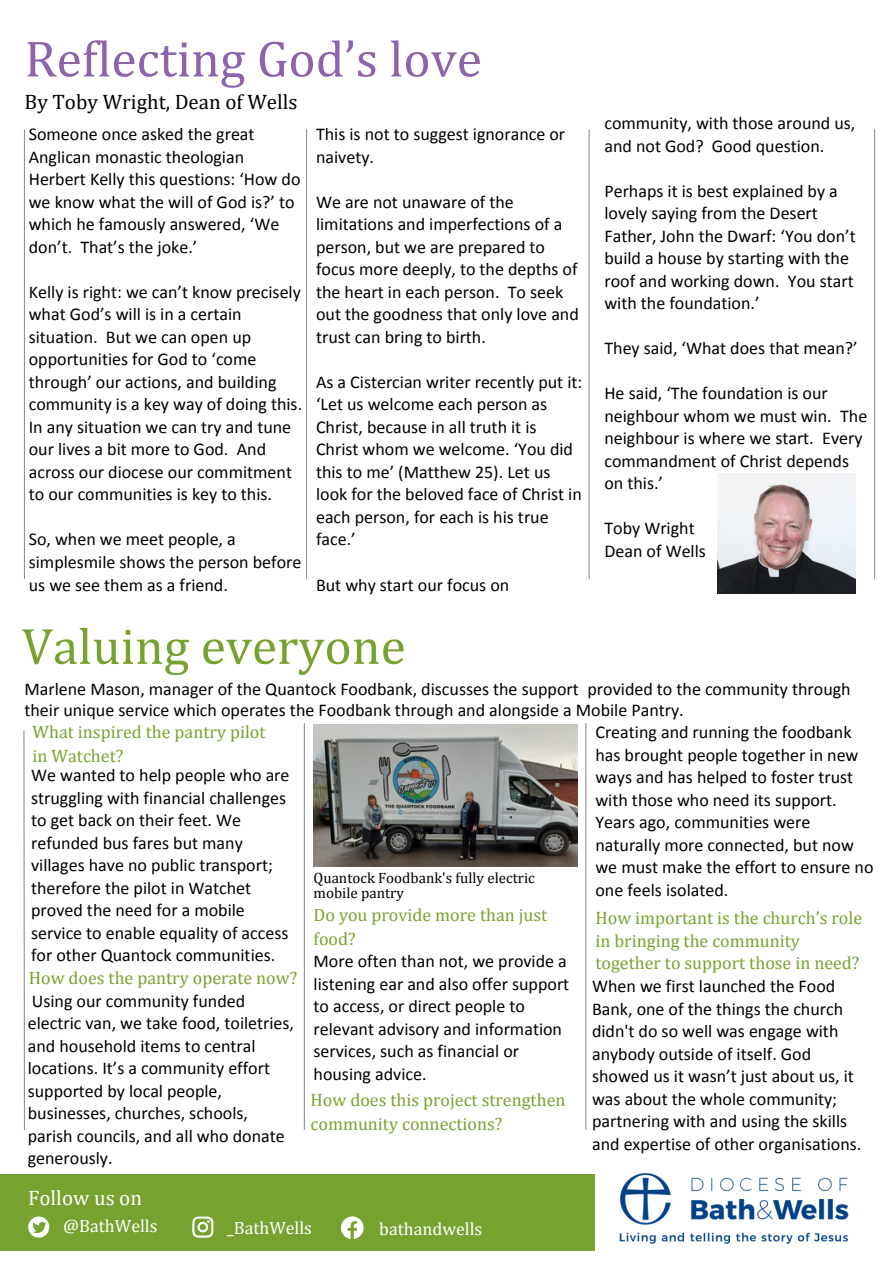
<style>
.page{position:relative;width:894px;height:1264px;background:#fff}
.page>*{position:absolute;margin:0;border:0;box-sizing:border-box;transform-origin:0 0}
.t1{font:51.6px "Cambria";color:#8c64ab}
.t2{font:51.6px "Cambria";color:#78a22f}
.t3{font:21px "Cambria";color:#000}
.t4{font:21px "Cambria";color:#fff}
.t5{font:18px/22.5px "Calibri";color:#000}
.t6{font:18px/23.7px "Cambria";color:#78a22f}
.t7{font:17.85px "Cambria";color:#fff}
.t8{font:15px/14.7px "Cambria";color:#000}
</style>
<div class="page">
<hr style="left:24px;top:129px;width:1px;height:450px;background:#919293">
<hr style="left:306px;top:129px;width:1px;height:450px;background:#919293">
<hr style="left:873px;top:129px;width:1px;height:450px;background:#919293">
<svg style="left:23px;top:730px;width:2px;height:400px"></svg>
<hr style="left:304px;top:723px;width:1px;height:406px;background:#919293">
<hr style="left:588px;top:129px;width:1px;height:450px;background:#919293">
<hr style="left:585px;top:723px;width:1px;height:406px;background:#919293">
<div style="left:0;top:1174px;width:595px;height:76px;background:#78a22f"></div>
<svg style="left:28px;top:1216px;width:21px;height:21px"></svg>
<svg style="left:340px;top:1216px;width:23px;height:22px"></svg>
<svg style="left:192px;top:1216px;width:21px;height:21px"></svg>
<img style="left:619px;top:1173px;width:228px;height:71px">
<img style="left:313px;top:725px;width:264px;height:141px">
<img style="left:717px;top:473px;width:138px;height:120px">
<h3 class="t1" style="left:24px;top:27px;width:459px">Reflecting God’s love</h3>
<h3 class="t3" style="left:24px;top:89px;width:274px">By Toby Wright, Dean of Wells</h3>
<h3 class="t5" style="left:29px;top:124px;width:273px">Someone once asked the great<br>Anglican monastic theologian<br>Herbert Kelly this questions: ‘How do we know what the will of God is?’ to which he famously answered, ‘We don’t. That’s the joke.’</h3>
<p class="t5" style="left:29px;top:282px;width:275px">Kelly is right: we can’t know precisely what God’s will is in a certain situation. But we can open up opportunities for God to ‘come through’ our actions, and building community is a key way of doing this.<br>In any situation we can try and tune our lives a bit more to God. And across our diocese our commitment to our communities is key to this.</p>
<p class="t5" style="left:29px;top:529px;width:274px">So, when we meet people, a simplesmile shows the person before us we see them as a friend.</p>
<p class="t5" style="left:316px;top:124px;width:250px">This is not to suggest ignorance or naivety.</p>
<p class="t5" style="left:316px;top:192px;width:264px">We are not unaware of the limitations and imperfections of a person, but we are prepared to focus more deeply, to the depths of the heart in each person. To seek out the goodness that only love and trust can bring to birth.</p>
<h1 class="t5" style="left:316px;top:372px;width:268px">As a Cistercian writer recently put it: ‘Let us welcome each person as<br>Christ, because in all truth it is<br>Christ whom we welcome. ‘You did this to me’ (Matthew 25). Let us look for the beloved face of Christ in each person, for each is his true face.’</h1>
<p class="t5" style="left:316px;top:574px;width:195px">But why start our focus on</p>
<h3 class="t2" style="left:22px;top:615px;width:385px">Valuing everyone</h3>
<h3 class="t5" style="left:604px;top:113px;width:252px">community, with those around us, and not God? Good question.</h3>
<h3 class="t5" style="left:604px;top:181px;width:253px">Perhaps it is best explained by a lovely saying from the Desert<br>Father, John the Dwarf: ‘You don’t build a house by starting with the roof and working down. You start with the foundation.’</h3>
<h3 class="t5" style="left:604px;top:338px;width:255px">They said, ‘What does that mean?’</h3>
<h3 class="t5" style="left:604px;top:383px;width:264px">He said, ‘The foundation is our neighbour whom we must win. The neighbour is where we start. Every commandment of Christ depends on this.’</h3>
<h3 class="t5" style="left:604px;top:518px;width:103px">Toby Wright<br>Dean of Wells</h3>
<p class="t5" style="left:24px;top:680px;width:827px;line-height:20.2px">Marlene Mason, manager of the Quantock Foodbank, discusses the support provided to the community through their unique service which operates the Foodbank through and alongside a Mobile Pantry.</p>
<p class="t6" style="left:33px;top:719px;width:234px">What inspired the pantry pilot in Watchet?</p>
<h3 class="t5" style="left:31px;top:765px;width:260px">We wanted to help people who are struggling with financial challenges to get back on their feet. We refunded bus fares but many villages have no public transport; therefore the pilot in Watchet proved the need for a mobile service to enable equality of access for other Quantock communities.</h3>
<p class="t6" style="left:29px;top:965px;width:270px">How does the pantry operate now?</p>
<h3 class="t5" style="left:28px;top:990px;width:268px">Using our community funded electric van, we take food, toiletries, and household items to central locations. It’s a community effort supported by local people, businesses, churches, schools, parish councils, and all who donate generously.</h3>
<h3 class="t8" style="left:313px;top:870px;width:223px">Quantock Foodbank's fully electric mobile pantry</h3>
<h3 class="t6" style="left:313px;top:902px;width:235px">Do you provide more than just food?</h3>
<h3 class="t5" style="left:313px;top:951px;width:257px">More often than not, we provide a listening ear and also offer support to access, or direct people to relevant advisory and information services, such as financial or housing advice.</h3>
<p class="t6" style="left:310px;top:1087px;width:256px">How does this project strengthen community connections?</p>
<h3 class="t4" style="left:28px;top:1185px;width:115px">Follow us on</h3>
<h3 class="t7" style="left:63px;top:1215px;width:96px">@BathWells</h3>
<h3 class="t7" style="left:379px;top:1218px;width:104px">bathandwells</h3>
<h1 class="t7" style="left:227px;top:1217px;width:86px">_BathWells</h1>
<h3 class="t5" style="left:595px;top:722px;width:279px">Creating and running the foodbank has brought people together in new ways and has helped to foster trust with those who need its support.<br>Years ago, communities were naturally more connected, but now we must make the effort to ensure no one feels isolated.</h3>
<h3 class="t6" style="left:595px;top:906px;width:268px;line-height:22.5px">How important is the church’s role in bringing the community together to support those in need?</h3>
<p class="t5" style="left:592px;top:976px;width:271px">When we first launched the Food Bank, one of the things the church didn't do so well was engage with anybody outside of itself. God showed us it wasn’t just about us, it was about the whole community; partnering with and using the skills and expertise of other organisations.</p>
</div>
